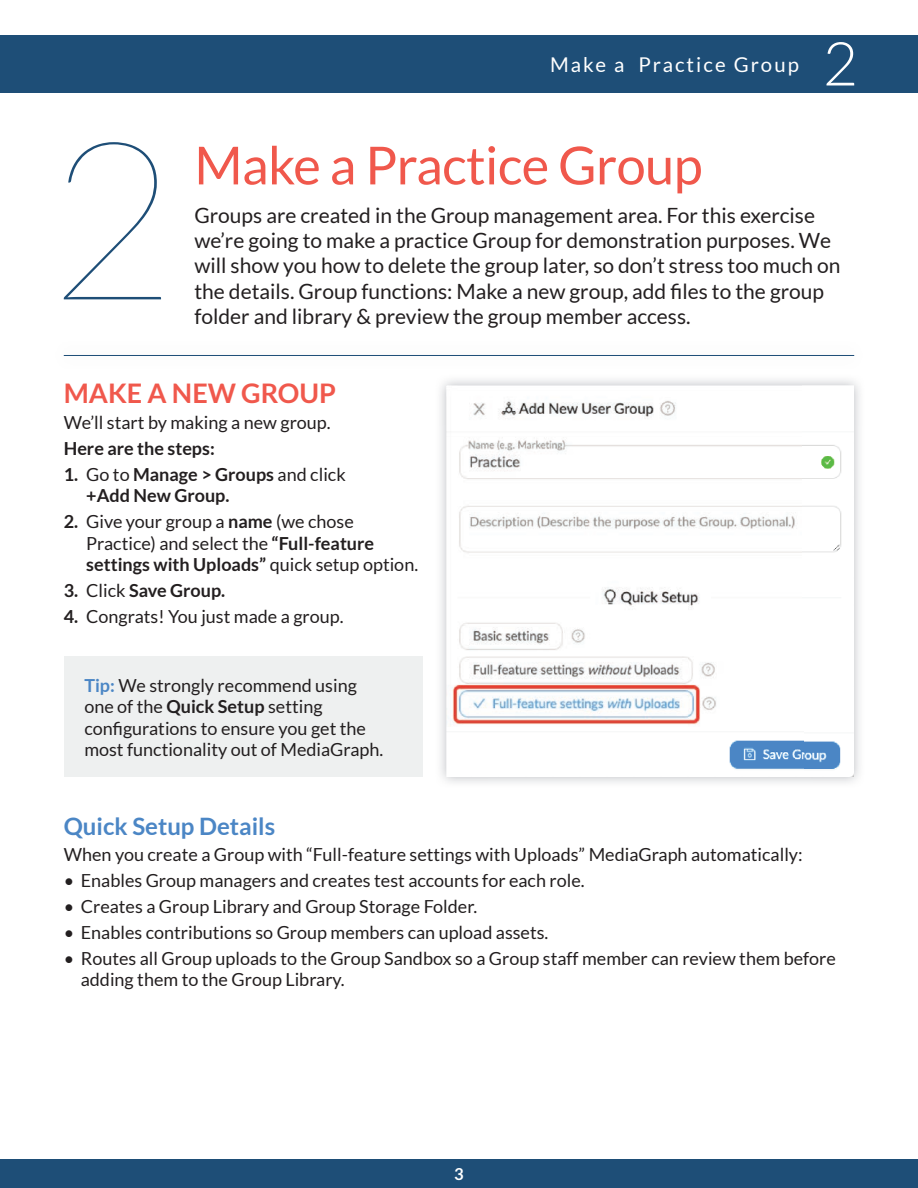
<style>
.page{position:relative;width:918px;height:1188px;background:#fff}
.page>*{position:absolute;margin:0;border:0;box-sizing:border-box;transform-origin:0 0}
.t1{font:52.5px "Lato";letter-spacing:-.01em;color:#f0584c}
.t2{font:700 27px "Lato";color:#f0584c}
.t3{font:700 24px "Lato";color:#4b86c5}
.t4{font:21px/25.2px "Lato";color:#231f20}
.t5{font:20.4px "Lato";letter-spacing:.1em;color:#fff}
.t6{font:18px/21.6px "Lato";color:#231f20}
.t7{font:700 18px/21.6px "Lato";color:#231f20}
.t8{font:700 16.5px "Lato";color:#fff}
.s1{font-weight:400}
.s2{font-weight:700}
.s3{font-weight:700;color:#4b86c5}
</style>
<div class="page">
<div style="left:0;top:1160px;width:918px;height:28px;background:#1e4e77"></div>
<div style="left:0;top:35px;width:918px;height:58px;background:#1e4e77"></div>
<hr style="left:64px;top:355px;width:790px;height:1px;background:#1e4e77">
<img style="left:440px;top:380px;width:420px;height:45px">
<img style="left:440px;top:425px;width:48px;height:358px">
<img style="left:447px;top:386px;width:407px;height:391px">
<div style="left:64px;top:656px;width:358px;height:121px;background:#eef0f0"></div>
<svg style="left:64px;top:142px;width:97px;height:157px"></svg>
<svg style="left:827px;top:42px;width:27px;height:43px"></svg>
<p class="t5" style="left:550px;top:53px;width:250px">Make a Practice Group</p>
<h1 class="t1" style="left:194px;top:136px;width:510px">Make a Practice Group</h1>
<p class="t4" style="left:194px;top:203px;width:648px">Groups are created in the Group management area. For this exercise we’re going to make a practice Group for demonstration purposes. We will show you how to delete the group later, so don’t stress too much on the details. Group functions: Make a new group, add files to the group folder and library &amp; preview the group member access.</p>
<h2 class="t2" style="left:64px;top:378px;width:274px">MAKE A NEW GROUP</h2>
<p class="t6" style="left:64px;top:412px;width:268px">We’ll start by making a new group.</p>
<p class="t7" style="left:64px;top:437px;width:153px">Here are the steps:</p>
<p class="t7" style="left:86px;top:463px;width:261px;text-indent:-22px">1. <span class="s1">Go to</span> Manage &gt; Groups <span class="s1">and click </span>+Add New Group.</p>
<p class="t6" style="left:86px;top:511px;width:333px;text-indent:-22px"><span class="s2">2.</span> Give your group a <span class="s2">name</span> (we chose<br>Practice) and select the <span class="s2">“Full-feature settings with Uploads”</span> quick setup option.</p>
<p class="t7" style="left:64px;top:580px;width:163px">3. <span class="s1">Click</span> Save Group.</p>
<p class="t6" style="left:64px;top:606px;width:281px"><span class="s2">4.</span> Congrats! You just made a group.</p>
<p class="t6" style="left:84px;top:674px;width:300px"><span class="s3">Tip:</span> We strongly recommend using one of the <span class="s2">Quick Setup</span> setting configurations to ensure you get the most functionality out of MediaGraph.</p>
<h3 class="t3" style="left:64px;top:813px;width:213px">Quick Setup Details</h3>
<p class="t6" style="left:64px;top:844px;width:740px">When you create a Group with “Full-feature settings with Uploads” MediaGraph automatically:</p>
<p class="t6" style="left:64px;top:870px;width:522px">• Enables Group managers and creates test accounts for each role.</p>
<p class="t6" style="left:64px;top:896px;width:415px">• Creates a Group Library and Group Storage Folder.</p>
<p class="t6" style="left:64px;top:921px;width:486px">• Enables contributions so Group members can upload assets.</p>
<p class="t6" style="left:81px;top:947px;width:757px;text-indent:-17px">• Routes all Group uploads to the Group Sandbox so a Group staff member can review them before adding them to the Group Library.</p>
<p class="t8" style="left:454px;top:1164px;width:11px">3</p>
</div>
